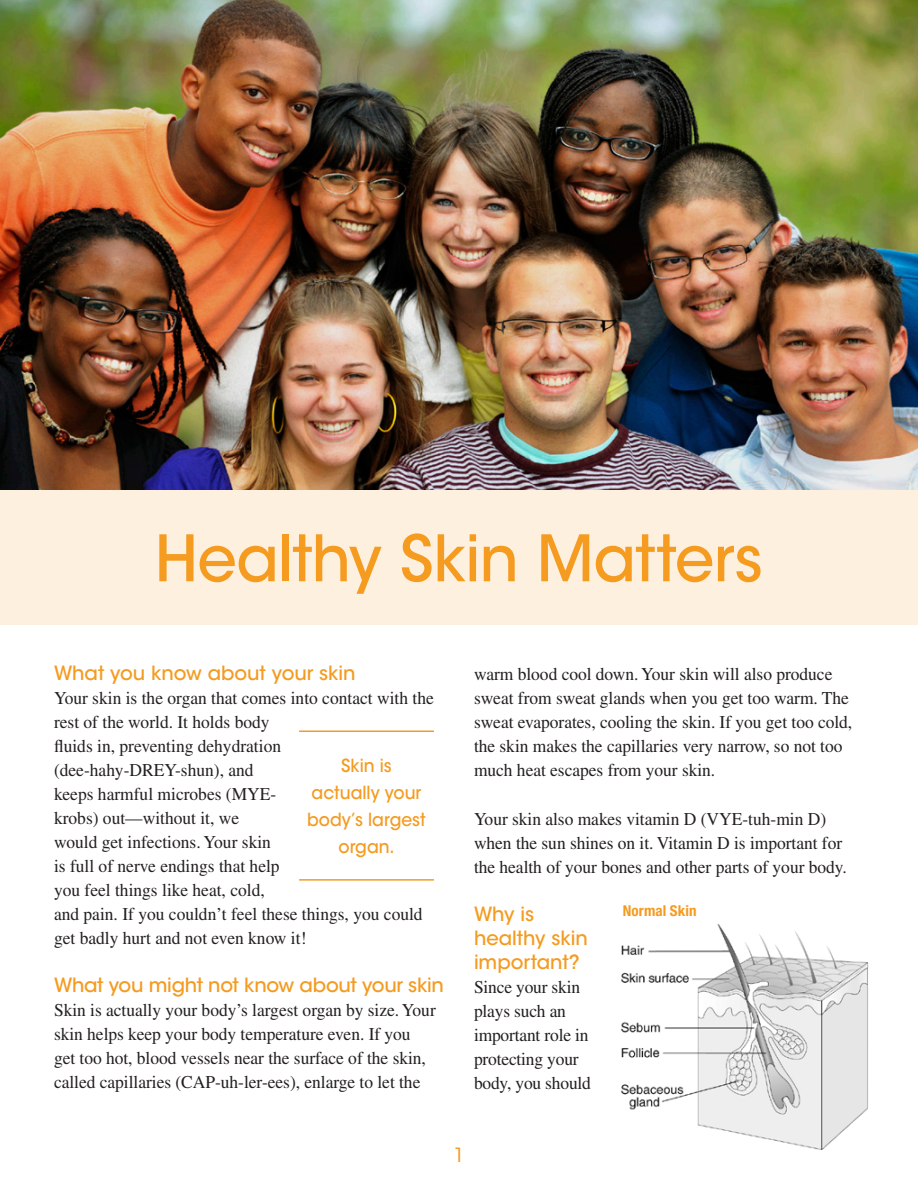
<style>
.page{position:relative;width:918px;height:1188px;background:#fff}
.page>*{position:absolute;margin:0;border:0;box-sizing:border-box;transform-origin:0 0}
.t1{font:500 63.45px "ITC Avant Garde Std";letter-spacing:-.01em;color:#f49b20}
.Sub_Heading_1{font:500 19.5px/24px "ITC Avant Garde Std";letter-spacing:-.005em;color:#f49b20}
.Sub_Heading_1-2{font:19.5px "ITC Avant Garde Std";color:#f49b20}
.t2{font:18px/24px "Times LT Std";color:#231f20}
.Call_Out{font:500 18px/27px "ITC Avant Garde Std";color:#f49b20;text-align:center;scale:.95 1}
.Sub_Heading_1-3{font:700 condensed 15px "Helvetica Neue LT Std";letter-spacing:.005em;color:#f49b20}
</style>
<div class="page">
<img style="left:0;top:0;width:918px;height:490px">
<div style="left:0;top:490px;width:918px;height:135px;background:#fdf0df"></div>
<img style="left:621px;top:924px;width:248px;height:226px">
<hr style="left:299px;top:730px;width:135px;height:2px;background:#f49b20">
<hr style="left:299px;top:879px;width:135px;height:2px;background:#f49b20">
<p class="t1" style="left:155px;top:519px;width:609px">Healthy Skin Matters</p>
<p class="Sub_Heading_1" style="left:54px;top:661px;width:303px">What you know about your skin</p>
<p class="t2" style="left:54px;top:685px;width:381px">Your skin is the organ that comes into contact with the rest of the world. It holds body<br>fluids in, preventing dehydration (dee-hahy-DREY-shun), and<br>keeps harmful microbes (MYE-<br>krobs) out—without it, we<br>would get infections. Your skin<br>is full of nerve endings that help<br>you feel things like heat, cold,<br>and pain. If you couldn’t feel these things, you could get badly hurt and not even know it!</p>
<p class="Sub_Heading_1" style="left:54px;top:973px;width:392px">What you might not know about your skin</p>
<p class="t2" style="left:54px;top:997px;width:383px">Skin is actually your body’s largest organ by size. Your skin helps keep your body temperature even. If you get too hot, blood vessels near the surface of the skin, called capillaries (CAP-uh-ler-ees), enlarge to let the</p>
<p class="Call_Out" style="left:307px;top:752px;width:126px">Skin is actually your body’s largest organ.</p>
<p class="t2" style="left:474px;top:661px;width:380px">warm blood cool down. Your skin will also produce sweat from sweat glands when you get too warm. The sweat evaporates, cooling the skin. If you get too cold, the skin makes the capillaries very narrow, so not too much heat escapes from your skin.</p>
<p class="t2" style="left:474px;top:807px;width:374px">Your skin also makes vitamin D (VYE-tuh-min D) when the sun shines on it. Vitamin D is important for the health of your bones and other parts of your body.</p>
<p class="Sub_Heading_1" style="left:474px;top:902px;width:115px">Why is healthy skin important?</p>
<p class="t2" style="left:474px;top:975px;width:119px">Since your skin plays such an important role in protecting your body, you should</p>
<p class="Sub_Heading_1-3" style="left:623px;top:901px;width:75px">Normal Skin</p>
<p class="Sub_Heading_1-2" style="left:453px;top:1143px;width:13px">1</p>
</div>
